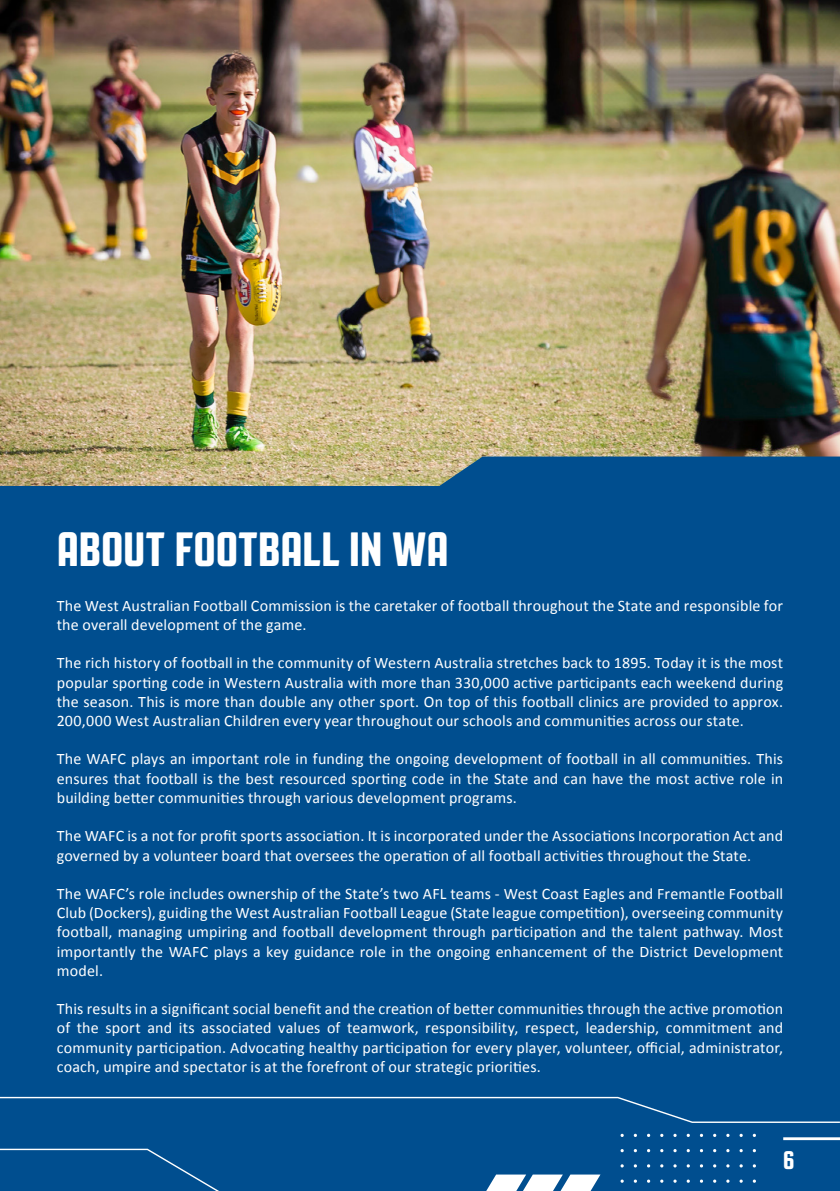
<style>
.page{position:relative;width:840px;height:1191px;background:#fff}
.page>*{position:absolute;margin:0;border:0;box-sizing:border-box;transform-origin:0 0}
.t1{font:800 48px "Revolution Gothic";color:#fff}
.t2{font:800 25.4px "Revolution Gothic";color:#fff}
.t3{font:16px/19.2px "Calibri";letter-spacing:.01em;color:#fff;text-align:justify}
</style>
<div class="page">
<img style="left:0;top:0;width:839px;height:486px">
<div style="left:0;top:486px;width:839px;height:705px;background:#004e8f"></div>
<svg style="left:429px;top:456px;width:410px;height:30px;background:#12578e"></svg>
<svg style="left:620px;top:1133px;width:135px;height:4px"></svg>
<svg style="left:620px;top:1149px;width:135px;height:3px"></svg>
<svg style="left:620px;top:1164px;width:135px;height:3px"></svg>
<svg style="left:620px;top:1179px;width:135px;height:3px"></svg>
<svg style="left:0;top:1096px;width:839px;height:27px"></svg>
<svg style="left:486px;top:1174px;width:114px;height:17px"></svg>
<svg style="left:0;top:1148px;width:219px;height:43px"></svg>
<hr style="left:782px;top:1137px;width:57px;height:3px;background:#fff">
<p class="t1" style="left:57px;top:523px;width:393px">ABOUT FOOTBALL IN WA</p>
<p class="t3" style="left:57px;top:596px;width:727px">The West Australian Football Commission is the caretaker of football throughout the State and responsible for the overall development of the game.</p>
<p class="t3" style="left:57px;top:653px;width:727px">The rich history of football in the community of Western Australia stretches back to 1895. Today it is the most popular sporting code in Western Australia with more than 330,000 active participants each weekend during the season. This is more than double any other sport. On top of this football clinics are provided to approx.<br>200,000 West Australian Children every year throughout our schools and communities across our state.</p>
<p class="t3" style="left:57px;top:749px;width:727px">The WAFC plays an important role in funding the ongoing development of football in all communities. This ensures that football is the best resourced sporting code in the State and can have the most active role in building better communities through various development programs.</p>
<p class="t3" style="left:57px;top:826px;width:727px">The WAFC is a not for profit sports association. It is incorporated under the Associations Incorporation Act and governed by a volunteer board that oversees the operation of all football activities throughout the State.</p>
<p class="t3" style="left:57px;top:884px;width:727px">The WAFC’s role includes ownership of the State’s two AFL teams - West Coast Eagles and Fremantle Football Club (Dockers), guiding the West Australian Football League (State league competition), overseeing community football, managing umpiring and football development through participation and the talent pathway. Most importantly the WAFC plays a key guidance role in the ongoing enhancement of the District Development model.</p>
<p class="t3" style="left:57px;top:999px;width:727px">This results in a significant social benefit and the creation of better communities through the active promotion of the sport and its associated values of teamwork, responsibility, respect, leadership, commitment and community participation. Advocating healthy participation for every player, volunteer, official, administrator, coach, umpire and spectator is at the forefront of our strategic priorities.</p>
<p class="t2" style="left:782px;top:1146px;width:13px">6</p>
</div>
